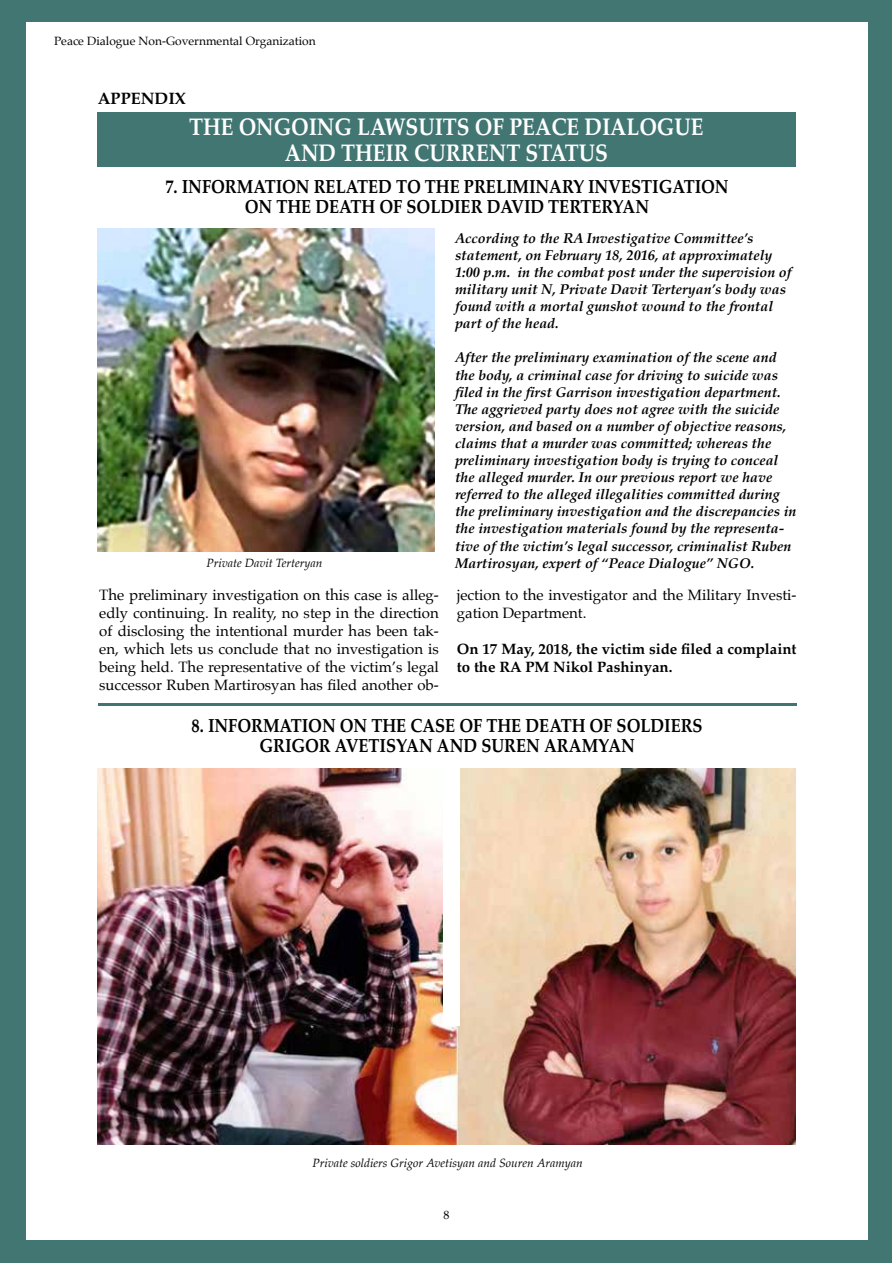
<style>
.page{position:relative;width:893px;height:1263px;background:#fff}
.page>*{position:absolute;margin:0;border:0;box-sizing:border-box;transform-origin:0 0}
.t1{font:700 24.15px/25.2px "Palatino";color:#fff;text-align:center;scale:.87 1}
.t2{font:700 18.9px/19.8px "Palatino";color:#000;text-align:center;scale:.87 1}
.t3{font:700 16.5px "Palatino";color:#000}
.t4{font:15px/18px "Palatino";color:#000;text-align:justify}
.t5{font:700 15px/18px "Palatino";color:#000}
.t6{font:italic 700 14.25px/17.1px "Palatino";color:#000}
.t7{font:italic 12px "Palatino";color:#000}
.t8{font:12px "Palatino";color:#020203}
.t9{font:italic 12px "Palatino";color:#020203}
.t10{font:12px "Palatino";color:#000}
</style>
<div class="page">
<div style="left:1px;top:1px;width:891px;height:1262px;background:#427673"></div>
<div style="left:26px;top:22px;width:842px;height:1218px;background:#fff"></div>
<img style="left:98px;top:769px;width:697px;height:376px">
<div style="left:443px;top:769px;width:17px;height:257px;background:#fff"></div>
<hr style="left:98px;top:703px;width:698px;height:3px;background:#417572">
<img style="left:98px;top:229px;width:337px;height:322px">
<div style="left:97px;top:112px;width:699px;height:55px;background:#427673"></div>
<p class="t8" style="left:54px;top:31px;width:263px">Peace Dialogue Non-Governmental Organization</p>
<p class="t3" style="left:98px;top:85px;width:89px">APPENDIX</p>
<h1 class="t1" style="left:189px;top:114px;width:593px">THE ONGOING LAWSUITS OF PEACE DIALOGUE<br>AND THEIR CURRENT STATUS</h1>
<h2 class="t2" style="left:165px;top:176px;width:649px">7. INFORMATION RELATED TO THE PRELIMINARY INVESTIGATION<br>ON THE DEATH OF SOLDIER DAVID TERTERYAN</h2>
<p class="t6" style="left:455px;top:229px;width:338px">According to the RA Investigative Committee’s statement, on February 18, 2016, at approximately 1:00 p.m. in the combat post under the supervision of military unit N, Private Davit Terteryan’s body was found with a mortal gunshot wound to the frontal part of the head.</p>
<p class="t6" style="left:455px;top:349px;width:343px">After the preliminary examination of the scene and the body, a criminal case for driving to suicide was filed in the first Garrison investigation department.<br>The aggrieved party does not agree with the suicide version, and based on a number of objective reasons, claims that a murder was committed; whereas the preliminary investigation body is trying to conceal the alleged murder. In our previous report we have referred to the alleged illegalities committed during the preliminary investigation and the discrepancies in the investigation materials found by the representa&shy;tive of the victim’s legal successor, criminalist Ruben</p>
<p class="t9" style="left:206px;top:553px;width:117px">Private Davit Terteryan</p>
<p class="t6" style="left:455px;top:554px;width:301px">Martirosyan, expert of “Peace Dialogue” NGO.</p>
<p class="t4" style="left:99px;top:586px;width:341px">The preliminary investigation on this case is alleg&shy;edly continuing. In reality, no step in the direction of disclosing the intentional murder has been tak&shy;en, which lets us conclude that no investigation is being held. The representative of the victim’s legal successor Ruben Martirosyan has filed another ob-</p>
<p class="t4" style="left:457px;top:586px;width:341px">jection to the investigator and the Military Investi&shy;gation Department.</p>
<p class="t5" style="left:457px;top:639px;width:341px">On 17 May, 2018, the victim side filed a complaint to the RA PM Nikol Pashinyan.</p>
<h2 class="t2" style="left:192px;top:715px;width:589px">8. INFORMATION ON THE CASE OF THE DEATH OF SOLDIERS<br>GRIGOR AVETISYAN AND SUREN ARAMYAN</h2>
<p class="t7" style="left:313px;top:1153px;width:272px">Private soldiers Grigor Avetisyan and Souren Aramyan</p>
<p class="t10" style="left:444px;top:1205px;width:7px">8</p>
</div>
